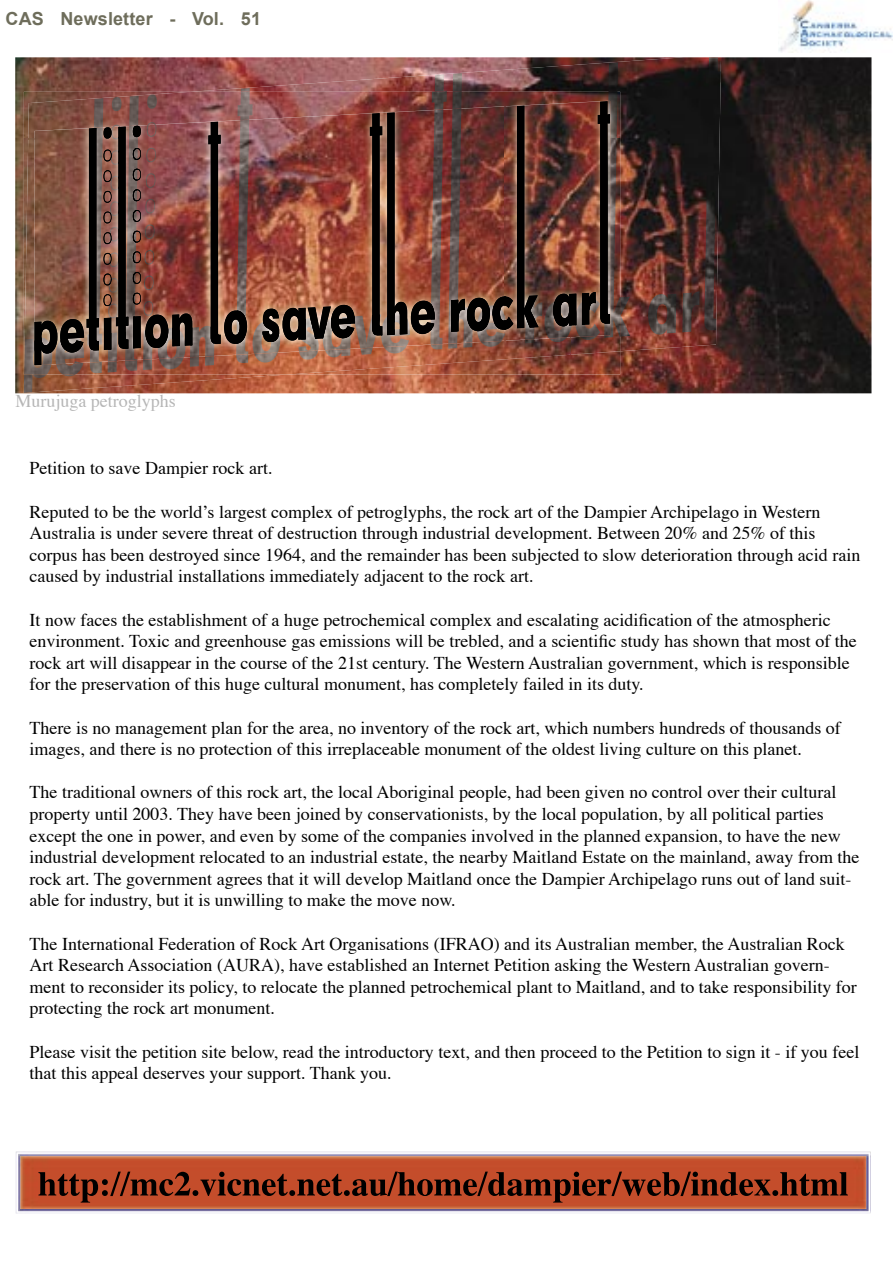
<style>
.page{position:relative;width:893px;height:1263px;background:#fff}
.page>*{position:absolute;margin:0;border:0;box-sizing:border-box;transform-origin:0 0}
.t1{font:18px/21.6px "Times";color:#000}
.t2{font:700 18px "Arial";letter-spacing:.005em;color:#6e6d5b}
.t3{font:18px "Times";color:#b6b6b6}
</style>
<div class="page">
<img style="left:15px;top:57px;width:856px;height:336px">
<img style="left:24px;top:57px;width:589px;height:336px">
<img style="left:184px;top:57px;width:537px;height:48px">
<img style="left:613px;top:105px;width:108px;height:288px">
<img style="left:24px;top:375px;width:269px;height:18px">
<img style="left:24px;top:139px;width:50px;height:236px">
<img style="left:24px;top:92px;width:596px;height:47px">
<img style="left:571px;top:139px;width:49px;height:236px">
<img style="left:74px;top:365px;width:497px;height:10px">
<img style="left:34px;top:101px;width:576px;height:264px">
<img style="left:18px;top:1154px;width:850px;height:57px">
<img style="left:779px;top:0;width:114px;height:53px">
<p class="t2" style="left:6px;top:8px;width:257px">CAS Newsletter - Vol. 51</p>
<p class="t3" style="left:15px;top:390px;width:162px">Murujuga petroglyphs</p>
<p class="t1" style="left:30px;top:459px;width:244px">Petition to save Dampier rock art.</p>
<p class="t1" style="left:30px;top:502px;width:832px">Reputed to be the worldʼs largest complex of petroglyphs, the rock art of the Dampier Archipelago in Western Australia is under severe threat of destruction through industrial development. Between 20% and 25% of this corpus has been destroyed since 1964, and the remainder has been subjected to slow deterioration through acid rain caused by industrial installations immediately adjacent to the rock art.</p>
<p class="t1" style="left:30px;top:610px;width:829px">It now faces the establishment of a huge petrochemical complex and escalating acidification of the atmospheric environment. Toxic and greenhouse gas emissions will be trebled, and a scientific study has shown that most of the rock art will disappear in the course of the 21st century. The Western Australian government, which is responsible for the preservation of this huge cultural monument, has completely failed in its duty.</p>
<p class="t1" style="left:30px;top:718px;width:813px">There is no management plan for the area, no inventory of the rock art, which numbers hundreds of thousands of images, and there is no protection of this irreplaceable monument of the oldest living culture on this planet.</p>
<p class="t1" style="left:30px;top:783px;width:831px">The traditional owners of this rock art, the local Aboriginal people, had been given no control over their cultural property until 2003. They have been joined by conservationists, by the local population, by all political parties except the one in power, and even by some of the companies involved in the planned expansion, to have the new industrial development relocated to an industrial estate, the nearby Maitland Estate on the mainland, away from the rock art. The government agrees that it will develop Maitland once the Dampier Archipelago runs out of land suit&shy;able for industry, but it is unwilling to make the move now.</p>
<p class="t1" style="left:30px;top:934px;width:829px">The International Federation of Rock Art Organisations (IFRAO) and its Australian member, the Australian Rock Art Research Association (AURA), have established an Internet Petition asking the Western Australian govern&shy;ment to reconsider its policy, to relocate the planned petrochemical plant to Maitland, and to take responsibility for protecting the rock art monument.</p>
<p class="t1" style="left:30px;top:1042px;width:831px">Please visit the petition site below, read the introductory text, and then proceed to the Petition to sign it - if you feel that this appeal deserves your support. Thank you.</p>
</div>
